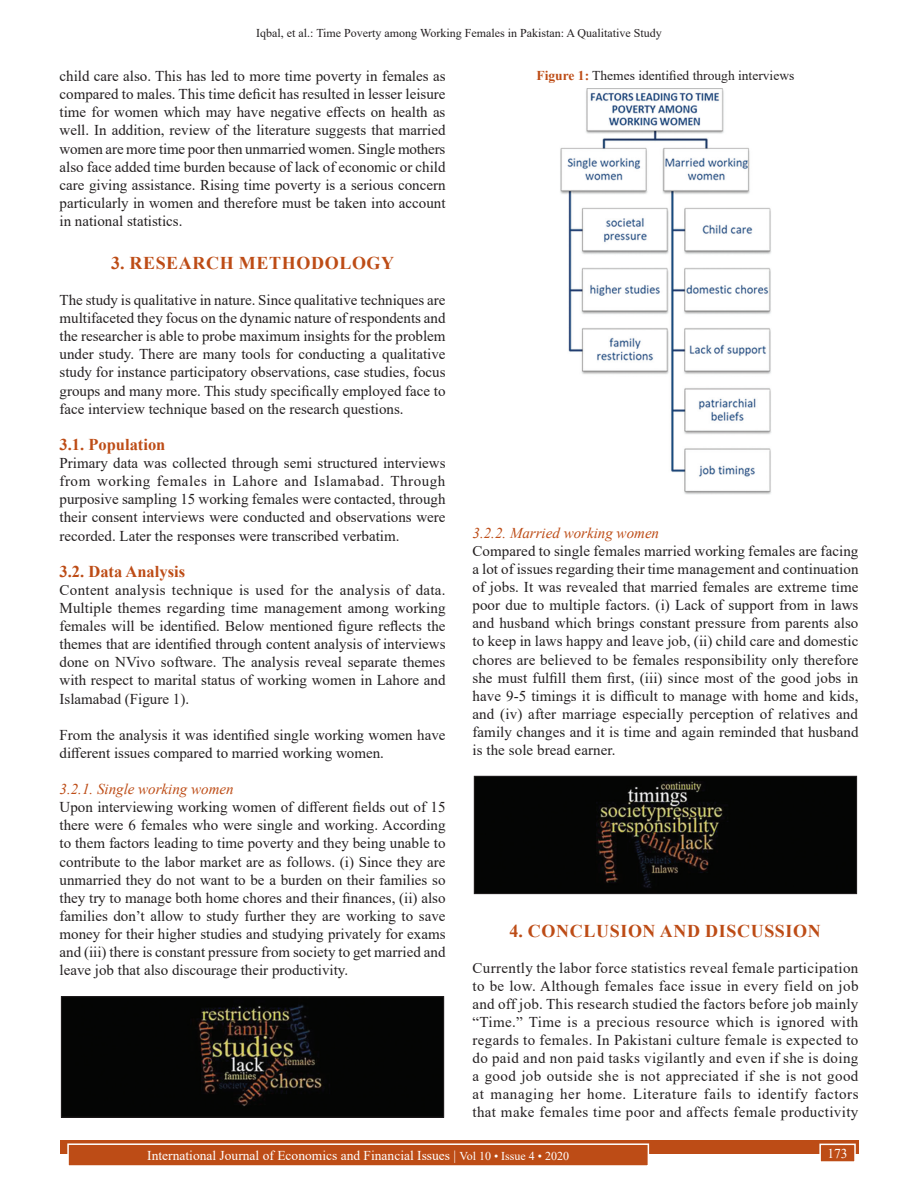
<style>
.page{position:relative;width:918px;height:1188px;background:#fff}
.page>*{position:absolute;margin:0;border:0;box-sizing:border-box;transform-origin:0 0}
.t1{font:700 18px "Times New Roman";letter-spacing:.035em;color:#bd4c16}
.t2{font:700 16.5px "Times New Roman";color:#bd4c16}
.TX{font:15px/18.1px "Times New Roman";color:#231f20;text-align:justify}
.t3{font:italic 15px "Times New Roman";color:#bd4c16}
.t4{font:13.5px "Times New Roman";color:#fff}
.FGC{font:13.5px "Times New Roman";color:#231f20}
.t5{font:12px "Times New Roman";color:#231f20}
.s1{font-weight:700;color:#bd4c16}
.s2{font-size:12px}
</style>
<div class="page">
<div style="left:60px;top:1140px;width:798px;height:13px;background:#bd4c16"></div>
<div style="left:68px;top:1144px;width:580px;height:22px;background:#bd4c16"></div>
<div style="left:67px;top:1143px;width:582px;height:24px;border:2px solid #fff"></div>
<div style="left:820px;top:1144px;width:35px;height:18px;background:#bd4c16"></div>
<div style="left:819px;top:1144px;width:37px;height:19px;border:2px solid #fff"></div>
<img style="left:63px;top:998px;width:379px;height:117px">
<div style="left:61px;top:996px;width:383px;height:121px;border:1px solid #231f20"></div>
<img style="left:476px;top:778px;width:379px;height:114px">
<div style="left:474px;top:776px;width:383px;height:118px;border:1px solid #231f20"></div>
<img style="left:560px;top:89px;width:211px;height:406px">
<p class="t5" style="left:256px;top:25px;width:407px">Iqbal, et al.: Time Poverty among Working Females in Pakistan: A Qualitative Study</p>
<p class="TX" style="left:60px;top:66px;width:387px">child care also. This has led to more time poverty in females as compared to males. This time deficit has resulted in lesser leisure time for women which may have negative effects on health as well. In addition, review of the literature suggests that married women are more time poor then unmarried women. Single mothers also face added time burden because of lack of economic or child care giving assistance. Rising time poverty is a serious concern particularly in women and therefore must be taken into account in national statistics.</p>
<h1 class="t1" style="left:111px;top:250px;width:285px">3. RESEARCH METHODOLOGY</h1>
<p class="TX" style="left:60px;top:290px;width:387px">The study is qualitative in nature. Since qualitative techniques are multifaceted they focus on the dynamic nature of respondents and the researcher is able to probe maximum insights for the problem under study. There are many tools for conducting a qualitative study for instance participatory observations, case studies, focus groups and many more. This study specifically employed face to face interview technique based on the research questions.</p>
<h2 class="t2" style="left:60px;top:432px;width:107px">3.1. Population</h2>
<p class="TX" style="left:60px;top:453px;width:387px">Primary data was collected through semi structured interviews from working females in Lahore and Islamabad. Through purposive sampling 15 working females were contacted, through their consent interviews were conducted and observations were recorded. Later the responses were transcribed verbatim.</p>
<h2 class="t2" style="left:60px;top:559px;width:127px">3.2. Data Analysis</h2>
<p class="TX" style="left:60px;top:580px;width:388px">Content analysis technique is used for the analysis of data.<br>Multiple themes regarding time management among working females will be identified. Below mentioned figure reflects the themes that are identified through content analysis of interviews done on NVivo software. The analysis reveal separate themes with respect to marital status of working women in Lahore and Islamabad (Figure 1).</p>
<p class="TX" style="left:60px;top:725px;width:387px">From the analysis it was identified single working women have different issues compared to married working women.</p>
<h3 class="t3" style="left:60px;top:779px;width:176px">3.2.1. Single working women</h3>
<p class="TX" style="left:60px;top:798px;width:387px">Upon interviewing working women of different fields out of 15 there were 6 females who were single and working. According to them factors leading to time poverty and they being unable to contribute to the labor market are as follows. (i) Since they are unmarried they do not want to be a burden on their families so they try to manage both home chores and their finances, (ii) also families don’t allow to study further they are working to save money for their higher studies and studying privately for exams and (iii) there is constant pressure from society to get married and leave job that also discourage their productivity.</p>
<p class="FGC" style="left:537px;top:66px;width:259px"><span class="s1">Figure 1:</span> Themes identified through interviews</p>
<h3 class="t3" style="left:472px;top:522px;width:188px">3.2.2. Married working women</h3>
<p class="TX" style="left:472px;top:541px;width:388px">Compared to single females married working females are facing a lot of issues regarding their time management and continuation of jobs. It was revealed that married females are extreme time poor due to multiple factors. (i) Lack of support from in laws and husband which brings constant pressure from parents also to keep in laws happy and leave job, (ii) child care and domestic chores are believed to be females responsibility only therefore she must fulfill them first, (iii) since most of the good jobs in have 9-5 timings it is difficult to manage with home and kids, and (iv) after marriage especially perception of relatives and family changes and it is time and again reminded that husband is the sole bread earner.</p>
<h1 class="t1" style="left:510px;top:918px;width:313px">4. CONCLUSION AND DISCUSSION</h1>
<p class="TX" style="left:472px;top:958px;width:388px">Currently the labor force statistics reveal female participation to be low. Although females face issue in every field on job and off job. This research studied the factors before job mainly “Time.” Time is a precious resource which is ignored with regards to females. In Pakistani culture female is expected to do paid and non paid tasks vigilantly and even if she is doing a good job outside she is not appreciated if she is not good at managing her home. Literature fails to identify factors that make females time poor and affects female productivity</p>
<p class="t4" style="left:147px;top:1146px;width:423px">International Journal of Economics and Financial Issues | <span class="s2">Vol 10 • Issue 4 • 2020</span></p>
<p class="t4" style="left:827px;top:1144px;width:22px">173</p>
</div>
